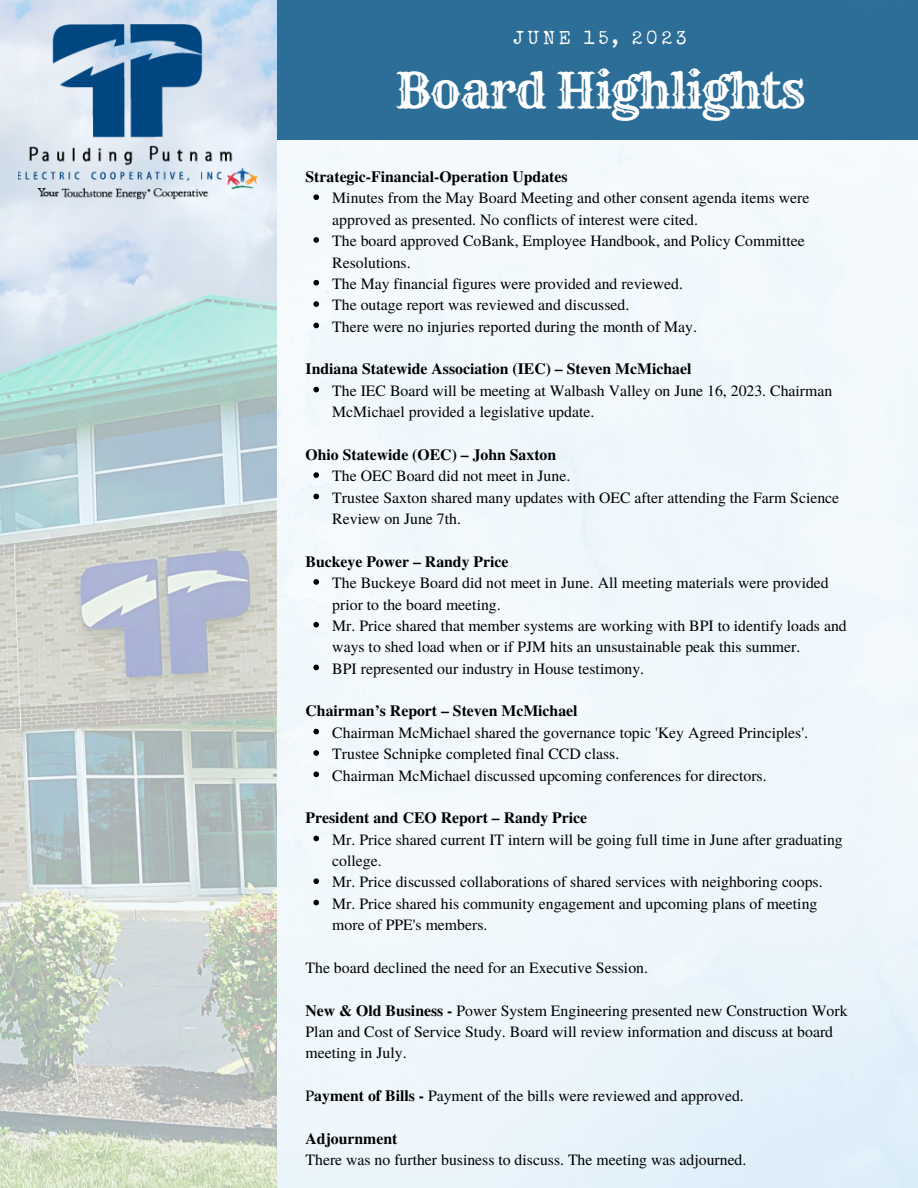
<style>
.page{position:relative;width:918px;height:1188px;background:#fff}
.page>*{position:absolute;margin:0;border:0;box-sizing:border-box;transform-origin:0 0}
.t1{font:48.6px "Rye";letter-spacing:-.03em;color:#fff}
.t2{font:18.9px "Special Elite";letter-spacing:.2em;color:#fff}
.t3{font:15.75px/21.3px "Te X Gyre Termes";color:#000}
.t4{font:700 15.75px "Te X Gyre Termes";color:#000}
.s1{font-weight:700}
</style>
<div class="page">
<img style="left:277px;top:139px;width:641px;height:1049px">
<img style="left:0;top:0;width:277px;height:1188px">
<svg style="left:313px;top:194px;width:6px;height:6px"></svg>
<svg style="left:313px;top:237px;width:6px;height:6px"></svg>
<svg style="left:313px;top:280px;width:6px;height:6px"></svg>
<svg style="left:313px;top:301px;width:6px;height:6px"></svg>
<svg style="left:313px;top:323px;width:6px;height:5px"></svg>
<svg style="left:313px;top:387px;width:6px;height:5px"></svg>
<svg style="left:313px;top:472px;width:6px;height:6px"></svg>
<svg style="left:313px;top:494px;width:6px;height:5px"></svg>
<svg style="left:313px;top:579px;width:6px;height:6px"></svg>
<svg style="left:313px;top:622px;width:6px;height:6px"></svg>
<svg style="left:313px;top:665px;width:6px;height:5px"></svg>
<svg style="left:313px;top:729px;width:6px;height:5px"></svg>
<svg style="left:313px;top:750px;width:6px;height:6px"></svg>
<svg style="left:313px;top:772px;width:6px;height:5px"></svg>
<svg style="left:313px;top:836px;width:6px;height:5px"></svg>
<svg style="left:313px;top:878px;width:6px;height:6px"></svg>
<svg style="left:313px;top:900px;width:6px;height:5px"></svg>
<div style="left:277px;top:0;width:641px;height:139px;background:#2c6e97"></div>
<img style="left:18px;top:24px;width:239px;height:176px">
<p class="t2" style="left:514px;top:31px;width:175px">JUNE 15, 2023</p>
<p class="t1" style="left:395px;top:61px;width:412px">Board Highlights</p>
<p class="t4" style="left:306px;top:164px;width:264px">Strategic-Financial-Operation Updates</p>
<p class="t3" style="left:332px;top:187px;width:479px">Minutes from the May Board Meeting and other consent agenda items were approved as presented. No conflicts of interest were cited.</p>
<p class="t3" style="left:332px;top:229px;width:474px">The board approved CoBank, Employee Handbook, and Policy Committee<br>Resolutions.</p>
<p class="t3" style="left:332px;top:272px;width:352px">The May financial figures were provided and reviewed.</p>
<p class="t3" style="left:332px;top:294px;width:298px">The outage report was reviewed and discussed.</p>
<p class="t3" style="left:332px;top:315px;width:366px">There were no injuries reported during the month of May.</p>
<p class="t4" style="left:306px;top:357px;width:387px">Indiana Statewide Association (IEC) – Steven McMichael</p>
<p class="t3" style="left:332px;top:379px;width:501px">The IEC Board will be meeting at Walbash Valley on June 16, 2023. Chairman<br>McMichael provided a legislative update.</p>
<p class="t4" style="left:306px;top:442px;width:252px">Ohio Statewide (OEC) – John Saxton</p>
<p class="t3" style="left:332px;top:465px;width:239px">The OEC Board did not meet in June.</p>
<p class="t3" style="left:332px;top:486px;width:508px">Trustee Saxton shared many updates with OEC after attending the Farm Science<br>Review on June 7th.</p>
<p class="t4" style="left:306px;top:549px;width:204px">Buckeye Power – Randy Price</p>
<p class="t3" style="left:332px;top:571px;width:498px">The Buckeye Board did not meet in June. All meeting materials were provided prior to the board meeting.</p>
<p class="t3" style="left:332px;top:614px;width:516px">Mr. Price shared that member systems are working with BPI to identify loads and ways to shed load when or if PJM hits an unsustainable peak this summer.</p>
<p class="t3" style="left:332px;top:657px;width:313px">BPI represented our industry in House testimony.</p>
<p class="t4" style="left:306px;top:699px;width:274px">Chairman’s Report – Steven McMichael</p>
<p class="t3" style="left:332px;top:721px;width:477px">Chairman McMichael shared the governance topic 'Key Agreed Principles'.</p>
<p class="t3" style="left:332px;top:742px;width:288px">Trustee Schnipke completed final CCD class.</p>
<p class="t3" style="left:332px;top:764px;width:436px">Chairman McMichael discussed upcoming conferences for directors.</p>
<p class="t4" style="left:306px;top:806px;width:283px">President and CEO Report – Randy Price</p>
<p class="t3" style="left:332px;top:828px;width:512px">Mr. Price shared current IT intern will be going full time in June after graduating college.</p>
<p class="t3" style="left:332px;top:871px;width:492px">Mr. Price discussed collaborations of shared services with neighboring coops.</p>
<p class="t3" style="left:332px;top:892px;width:487px">Mr. Price shared his community engagement and upcoming plans of meeting more of PPE's members.</p>
<p class="t3" style="left:306px;top:956px;width:344px">The board declined the need for an Executive Session.</p>
<p class="t3" style="left:306px;top:999px;width:544px"><span class="s1">New &amp; Old Business -</span> Power System Engineering presented new Construction Work<br>Plan and Cost of Service Study. Board will review information and discuss at board meeting in July.</p>
<p class="t3" style="left:306px;top:1084px;width:440px">P<span class="s1">ayment of Bills -</span> Payment of the bills were reviewed and approved.</p>
<p class="t4" style="left:306px;top:1126px;width:93px">Adjournment</p>
<p class="t3" style="left:306px;top:1149px;width:442px">There was no further business to discuss. The meeting was adjourned.</p>
</div>
